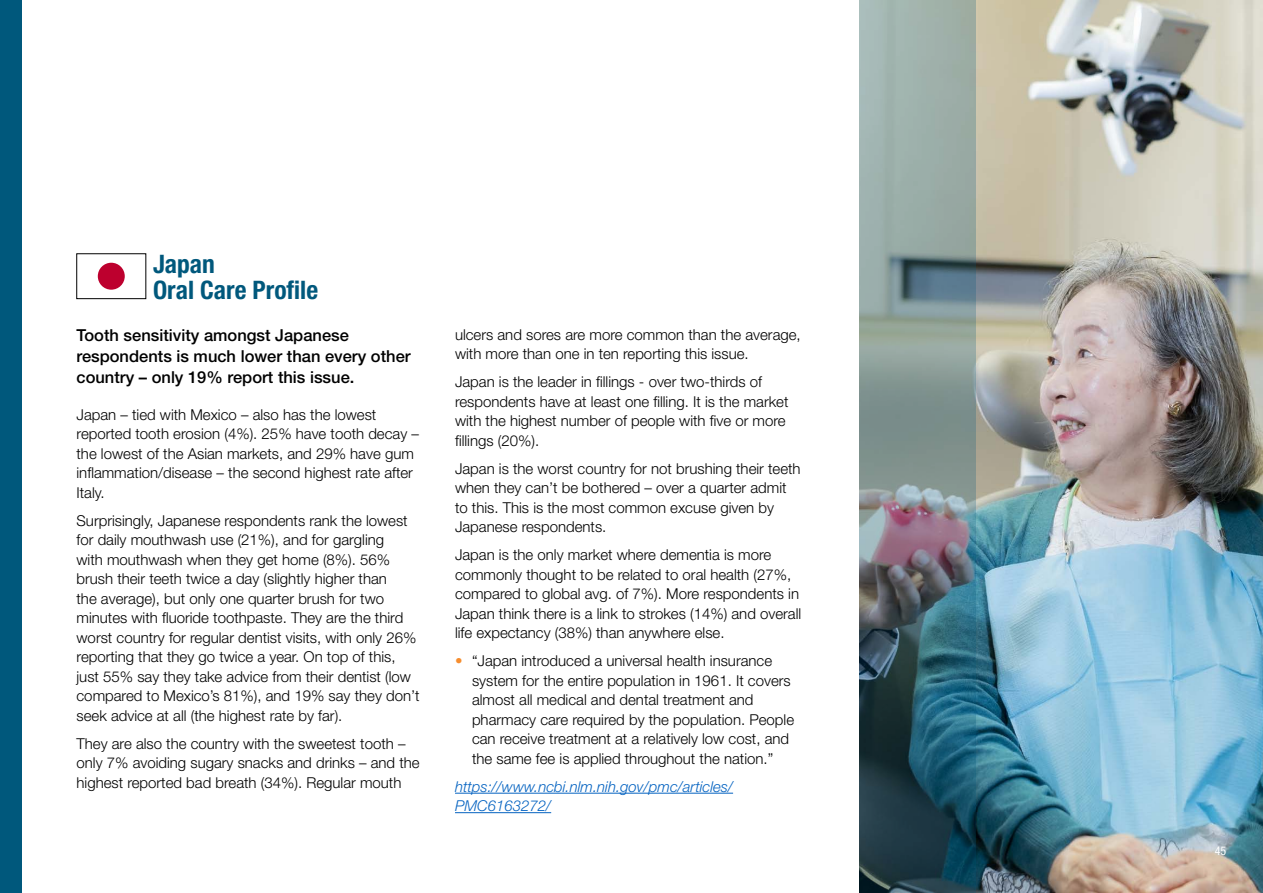
<style>
.page{position:relative;width:1263px;height:893px;background:#fff}
.page>*{position:absolute;margin:0;border:0;box-sizing:border-box;transform-origin:0 0}
.t1{font:700 condensed 25.5px/25.5px "Helvetica Neue LT Std";color:#00587c}
.t2{font:500 16.5px/21px "Helvetica Neue LT Std";color:#000}
.t3{font:300 15px/19.5px "Helvetica Neue LT Std";color:#000}
.t4{font:italic 300 15px/19.5px "Helvetica Neue LT Std";color:#0563c1}
.t5{font:condensed 12px "Helvetica Neue LT Std";color:#fff}
.s1{color:#f68d2e}
</style>
<div class="page">
<div style="left:98px;top:263px;width:27px;height:27px;background:#bd002e;border-radius:50%"></div>
<div style="left:77px;top:254px;width:69px;height:45px;border:1px solid #000"></div>
<hr style="left:455px;top:793px;width:278px;height:1px;background:#0563c1">
<hr style="left:455px;top:812px;width:96px;height:1px;background:#0563c1">
<img style="left:976px;top:0;width:287px;height:893px">
<img style="left:859px;top:0;width:117px;height:893px">
<div style="left:0;top:0;width:21px;height:893px;background:#00587c"></div>
<h1 class="t1" style="left:153px;top:251px;width:167px">Japan<br>Oral Care Profile</h1>
<p class="t2" style="left:77px;top:325px;width:336px">Tooth sensitivity amongst Japanese respondents is much lower than every other country – only 19% report this issue.</p>
<p class="t3" style="left:77px;top:404px;width:344px">Japan – tied with Mexico – also has the lowest reported tooth erosion (4%). 25% have tooth decay – the lowest of the Asian markets, and 29% have gum inflammation/disease – the second highest rate after Italy.</p>
<p class="t3" style="left:77px;top:510px;width:344px">Surprisingly, Japanese respondents rank the lowest for daily mouthwash use (21%), and for gargling<br>with mouthwash when they get home (8%). 56% brush their teeth twice a day (slightly higher than<br>the average), but only one quarter brush for two minutes with fluoride toothpaste. They are the third worst country for regular dentist visits, with only 26% reporting that they go twice a year. On top of this, just 55% say they take advice from their dentist (low compared to Mexico’s 81%), and 19% say they don’t seek advice at all (the highest rate by far).</p>
<p class="t3" style="left:77px;top:733px;width:345px">They are also the country with the sweetest tooth – only 7% avoiding sugary snacks and drinks – and the highest reported bad breath (34%). Regular mouth</p>
<p class="t3" style="left:455px;top:324px;width:347px">ulcers and sores are more common than the average, with more than one in ten reporting this issue.</p>
<p class="t3" style="left:455px;top:372px;width:335px">Japan is the leader in fillings - over two-thirds of respondents have at least one filling. It is the market with the highest number of people with five or more fillings (20%).</p>
<p class="t3" style="left:455px;top:458px;width:347px">Japan is the worst country for not brushing their teeth when they can’t be bothered – over a quarter admit to this. This is the most common excuse given by Japanese respondents.</p>
<p class="t3" style="left:455px;top:545px;width:348px">Japan is the only market where dementia is more commonly thought to be related to oral health (27%, compared to global avg. of 7%). More respondents in Japan think there is a link to strokes (14%) and overall life expectancy (38%) than anywhere else.</p>
<p class="t3" style="left:472px;top:651px;width:324px;text-indent:-17px"><span class="s1">•</span> “Japan introduced a universal health insurance system for the entire population in 1961. It covers almost all medical and dental treatment and pharmacy care required by the population. People can receive treatment at a relatively low cost, and the same fee is applied throughout the nation.”</p>
<p class="t4" style="left:455px;top:776px;width:280px">https://www.ncbi.nlm.nih.gov/pmc/articles/<br>PMC6163272/</p>
<p class="t5" style="left:1215px;top:843px;width:13px">45</p>
</div>
